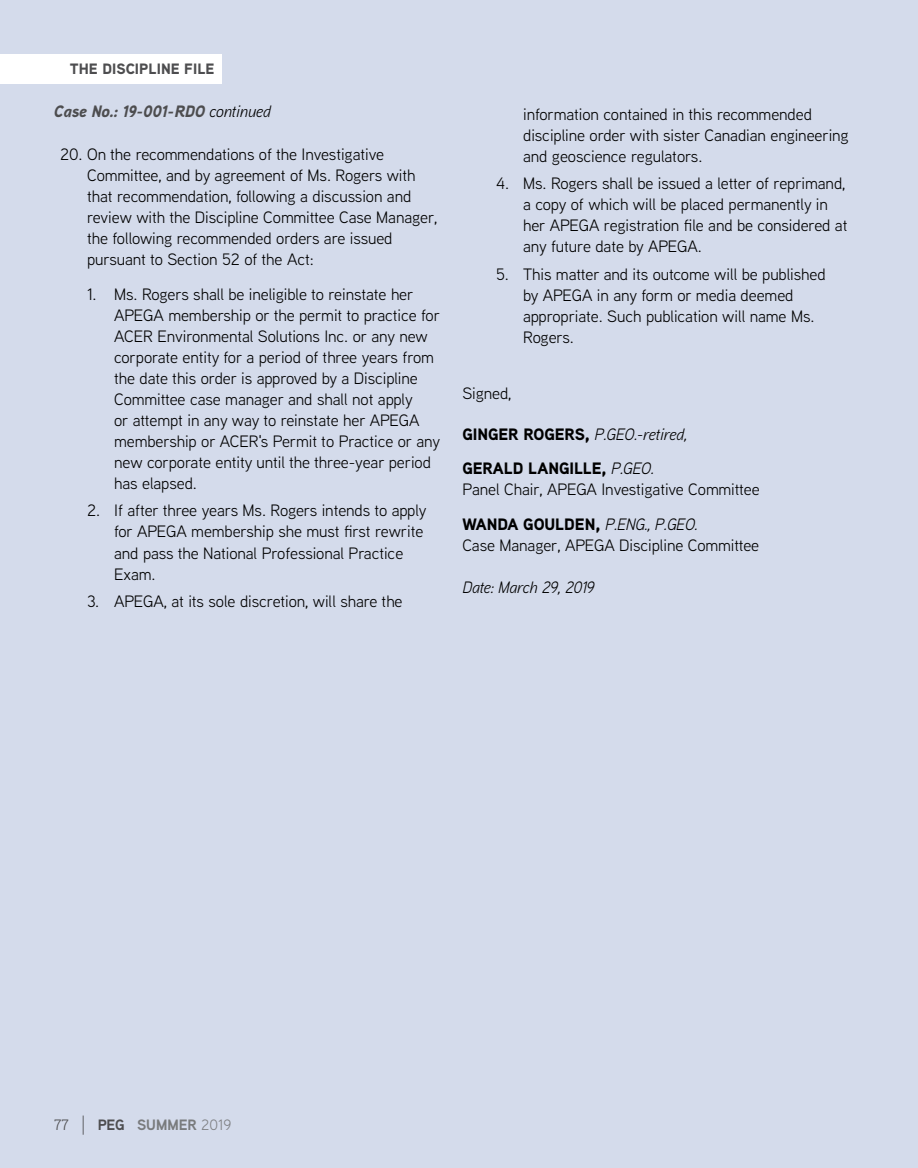
<style>
.page{position:relative;width:918px;height:1168px;background:#d4dbeb}
.page>*{position:absolute;margin:0;border:0;box-sizing:border-box;transform-origin:0 0}
.t1{font:16.5px/21px "Aaux Next";letter-spacing:-.005em;color:#000}
.t2{font:900 16.5px/34.5px "Aaux Next";letter-spacing:-.005em;color:#000}
.t3{font:italic 900 16.5px "Aaux Next";letter-spacing:-.005em;color:#4d4d4f}
.t4{font:italic 16.5px "Aaux Next";letter-spacing:-.005em;color:#000}
.t5{font:900 15px "Aaux Next";color:#4d4d4f}
.t6{font:700 15px "Aaux Next";color:#797b7d}
.s1{font-weight:400;color:#000}
.s2{font-weight:400;font-style:italic}
.s3{font-weight:900}
.s4{font-style:italic}
.s5{font-weight:400;color:#4d4d4f}
.s6{font-weight:400;font-size:22.5px;color:#4d4d4f}
.s7{color:#4d4d4f}
.s8{font-weight:400;color:#7e8083}
</style>
<div class="page">
<div style="left:0;top:54px;width:221px;height:29px;background:#fff"></div>
<p class="t5" style="left:70px;top:58px;width:146px">THE DISCIPLINE FILE</p>
<p class="t3" style="left:54px;top:99px;width:218px">Case No.: 19-001-RDO <span class="s1">continued</span></p>
<p class="t1" style="left:87px;top:143px;width:352px;text-indent:-27px">20. On the recommendations of the Investigative Committee, and by agreement of Ms. Rogers with that recommendation, following a discussion and review with the Discipline Committee Case Manager, the following recommended orders are issued pursuant to Section 52 of the Act:</p>
<p class="t1" style="left:114px;top:283px;width:328px;text-indent:-27px">1. Ms. Rogers shall be ineligible to reinstate her APEGA membership or the permit to practice for ACER Environmental Solutions Inc. or any new corporate entity for a period of three years from the date this order is approved by a Discipline Committee case manager and shall not apply<br>or attempt in any way to reinstate her APEGA membership or ACER's Permit to Practice or any new corporate entity until the three-year period has elapsed.</p>
<p class="t1" style="left:114px;top:500px;width:314px;text-indent:-27px">2. If after three years Ms. Rogers intends to apply for APEGA membership she must first rewrite and pass the National Professional Practice Exam.</p>
<p class="t1" style="left:87px;top:590px;width:317px">3. APEGA, at its sole discretion, will share the</p>
<p class="t1" style="left:523px;top:103px;width:327px">information contained in this recommended discipline order with sister Canadian engineering and geoscience regulators.</p>
<p class="t1" style="left:523px;top:172px;width:326px;text-indent:-27px">4. Ms. Rogers shall be issued a letter of reprimand, a copy of which will be placed permanently in her APEGA registration file and be considered at any future date by APEGA.</p>
<p class="t1" style="left:523px;top:263px;width:304px;text-indent:-27px">5. This matter and its outcome will be published by APEGA in any form or media deemed appropriate. Such publication will name Ms.<br>Rogers.</p>
<p class="t1" style="left:462px;top:382px;width:51px">Signed,</p>
<p class="t2" style="left:462px;top:417px;width:226px">GINGER ROGERS, <span class="s2">P.GEO.-retired,<br></span>GERALD LANGILLE, <span class="s2">P.GEO.</span></p>
<p class="t1" style="left:462px;top:472px;width:299px;line-height:34.5px">Panel Chair, APEGA Investigative Committee<br><span class="s3">WANDA GOULDEN,</span> <span class="s4">P.ENG., P.GEO.</span></p>
<p class="t1" style="left:462px;top:534px;width:298px">Case Manager, APEGA Discipline Committee</p>
<p class="t4" style="left:462px;top:576px;width:133px">Date: March 29, 2019</p>
<p class="t6" style="left:54px;top:1114px;width:179px"><span class="s5">77</span> <span class="s6">|</span> <span class="s7">PEG</span> SUMMER <span class="s8">2019</span></p>
</div>
